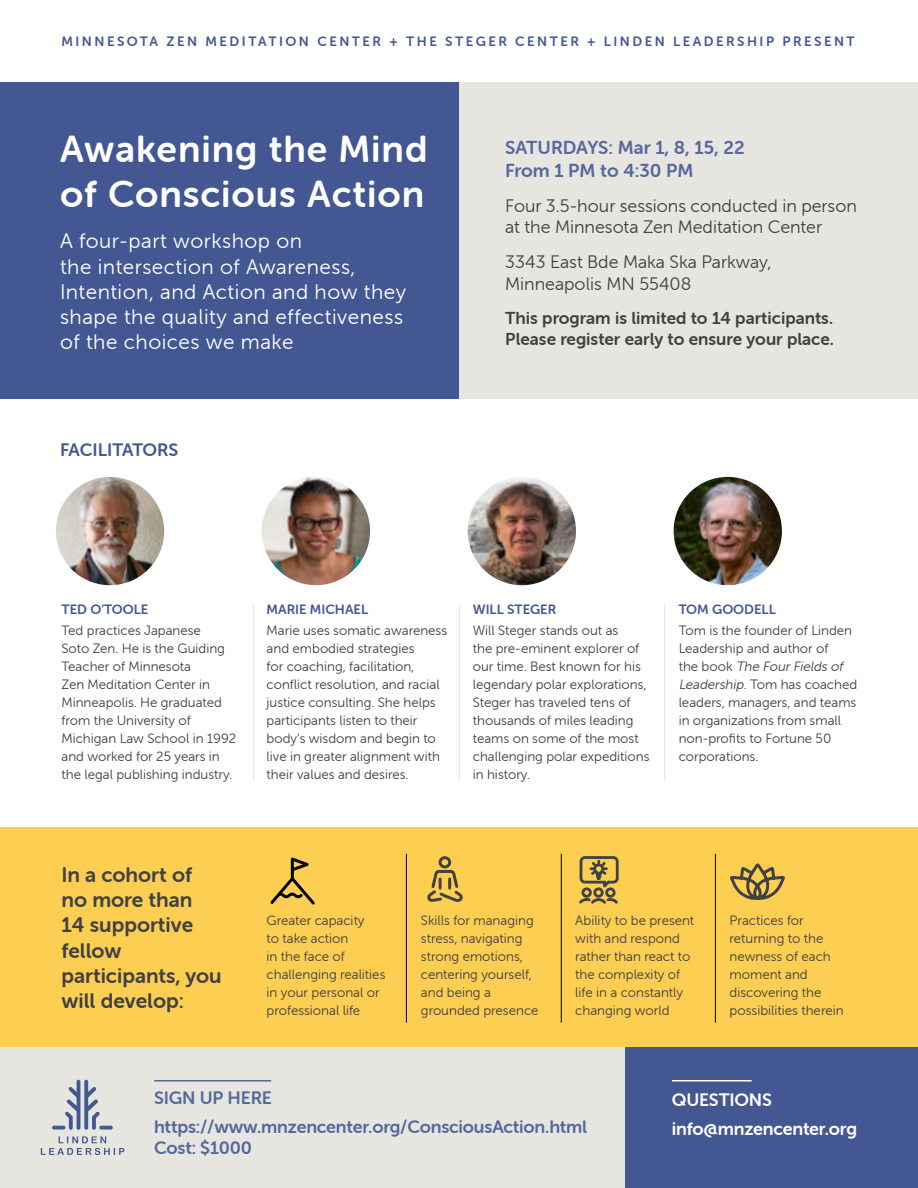
<style>
.page{position:relative;width:918px;height:1188px;background:#fff}
.page>*{position:absolute;margin:0;border:0;box-sizing:border-box;transform-origin:0 0}
.t1{font:37.5px/45px "Museo Sans Rounded 700";letter-spacing:.025em;color:#fff}
.t2{font:21px/25.2px "Museo Sans Rounded 300";letter-spacing:.025em;color:#fff}
.t3{font:21px/25.2px "Museo Sans Rounded 700";color:#414042}
.t4{font:18.75px/22.5px "Museo Sans Rounded 700";color:#56699d}
.t5{font:18px/21.6px "Museo Sans Rounded 300";color:#414042}
.t6{font:18px/28.3px "Museo Sans Rounded 700";letter-spacing:-.01em;color:#56699d}
.t7{font:18px/28.3px "Museo Sans Rounded 700";letter-spacing:-.01em;color:#fff}
.t8{font:18px "Museo Sans Rounded 700";color:#435892}
.t9{font:17.25px/20.7px "Museo Sans Rounded 700";color:#414042}
.t10{font:13.5px/18px "Museo Sans Rounded 300";color:#414042}
.t11{font:13.5px "Museo Sans Rounded 700";letter-spacing:.185em;color:#435892}
.t12{font:13.5px "Museo Sans Rounded 700";color:#435892}
.s1{font-style:italic}
</style>
<div class="page">
<div style="left:0;top:1041px;width:625px;height:147px;background:#e7e5e0"></div>
<div style="left:625px;top:1041px;width:293px;height:147px;background:#435892"></div>
<div style="left:0;top:82px;width:459px;height:317px;background:#435892"></div>
<div style="left:459px;top:82px;width:459px;height:317px;background:#e7e5e0"></div>
<hr style="left:154px;top:1080px;width:117px;height:2px;background:#56699d">
<hr style="left:672px;top:1080px;width:80px;height:2px;background:#fff">
<svg style="left:41px;top:1136px;width:83px;height:19px"></svg>
<svg style="left:99px;top:1126px;width:14px;height:4px"></svg>
<svg style="left:65px;top:1080px;width:35px;height:50px"></svg>
<svg style="left:52px;top:1126px;width:13px;height:4px"></svg>
<div style="left:0;top:827px;width:918px;height:220px;background:#fcce52"></div>
<hr style="left:406px;top:854px;width:1px;height:169px;background:#000">
<hr style="left:561px;top:854px;width:1px;height:169px;background:#000">
<hr style="left:715px;top:854px;width:1px;height:169px;background:#000">
<svg style="left:427px;top:856px;width:36px;height:46px"></svg>
<svg style="left:730px;top:865px;width:55px;height:35px"></svg>
<svg style="left:579px;top:856px;width:40px;height:48px"></svg>
<svg style="left:270px;top:857px;width:45px;height:48px"></svg>
<img style="left:674px;top:477px;width:108px;height:108px;border-radius:54px">
<img style="left:262px;top:477px;width:108px;height:108px;border-radius:54px">
<img style="left:56px;top:477px;width:108px;height:108px;border-radius:54px">
<img style="left:468px;top:477px;width:108px;height:108px;border-radius:54px">
<hr style="left:253px;top:604px;width:1px;height:177px;background:#e7e5e0">
<hr style="left:459px;top:604px;width:1px;height:177px;background:#e7e5e0">
<hr style="left:664px;top:604px;width:1px;height:177px;background:#e7e5e0">
<p class="t11" style="left:62px;top:34px;width:795px">MINNESOTA ZEN MEDITATION CENTER + THE STEGER CENTER + LINDEN LEADERSHIP PRESENT</p>
<h1 class="t1" style="left:60px;top:126px;width:369px">Awakening the Mind of Conscious Action</h1>
<h2 class="t2" style="left:60px;top:229px;width:348px">A four-part workshop on<br>the intersection of Awareness,<br>Intention, and Action and how they shape the quality and effectiveness of the choices we make</h2>
<h3 class="t8" style="left:60px;top:440px;width:120px">FACILITATORS</h3>
<h3 class="t4" style="left:505px;top:136px;width:241px">SATURDAYS: Mar 1, 8, 15, 22<br>From 1 PM to 4:30 PM</h3>
<h3 class="t5" style="left:505px;top:195px;width:353px">Four 3.5-hour sessions conducted in person at the Minnesota Zen Meditation Center</h3>
<h3 class="t5" style="left:505px;top:252px;width:268px">3343 East Bde Maka Ska Parkway,<br>Minneapolis MN 55408</h3>
<p class="t9" style="left:505px;top:308px;width:330px">This program is limited to 14 participants.<br>Please register early to ensure your place.</p>
<p class="t12" style="left:62px;top:602px;width:88px">TED O’TOOLE</p>
<p class="t10" style="left:62px;top:622px;width:176px">Ted practices Japanese<br>Soto Zen. He is the Guiding<br>Teacher of Minnesota<br>Zen Meditation Center in<br>Minneapolis. He graduated from the University of<br>Michigan Law School in 1992 and worked for 25 years in the legal publishing industry.</p>
<p class="t12" style="left:267px;top:602px;width:103px">MARIE MICHAEL</p>
<p class="t10" style="left:267px;top:622px;width:182px">Marie uses somatic awareness and embodied strategies<br>for coaching, facilitation, conflict resolution, and racial justice consulting. She helps participants listen to their body’s wisdom and begin to live in greater alignment with their values and desires.</p>
<p class="t12" style="left:473px;top:602px;width:85px">WILL STEGER</p>
<p class="t10" style="left:473px;top:622px;width:178px">Will Steger stands out as<br>the pre-eminent explorer of our time. Best known for his legendary polar explorations,<br>Steger has traveled tens of thousands of miles leading teams on some of the most challenging polar expeditions in history.</p>
<p class="t12" style="left:679px;top:602px;width:99px">TOM GOODELL</p>
<p class="t10" style="left:679px;top:622px;width:180px">Tom is the founder of Linden<br>Leadership and author of<br>t h e b o o k <span class="s1">The FourFields of<br>Leadership</span>. Tom has coached leaders, managers, and teams in organizations from small non-profits to Fortune 50 corporations.</p>
<h2 class="t3" style="left:62px;top:862px;width:162px">In a cohort of no more than<br>14 supportive fellow participants, you will develop:</h2>
<p class="t10" style="left:267px;top:911px;width:120px">Greater capacity<br>to take action<br>in the face of challenging realities in your personal or professional life</p>
<p class="t10" style="left:421px;top:911px;width:119px">Skills for managing stress, navigating strong emotions, centering yourself, and being a grounded presence</p>
<p class="t10" style="left:575px;top:911px;width:121px">Ability to be present with and respond rather than react to the complexity of life in a constantly changing world</p>
<p class="t10" style="left:730px;top:911px;width:115px">Practices for returning to the newness of each moment and discovering the possibilities therein</p>
<h3 class="t6" style="left:154px;top:1084px;width:435px">SIGN UP HERE https://www.mnzencenter.org/ConsciousAction.html</h3>
<h3 class="t6" style="left:154px;top:1134px;width:99px">Cost: $1000</h3>
<h3 class="t7" style="left:672px;top:1086px;width:187px">QUESTIONS info@mnzencenter.org</h3>
</div>
